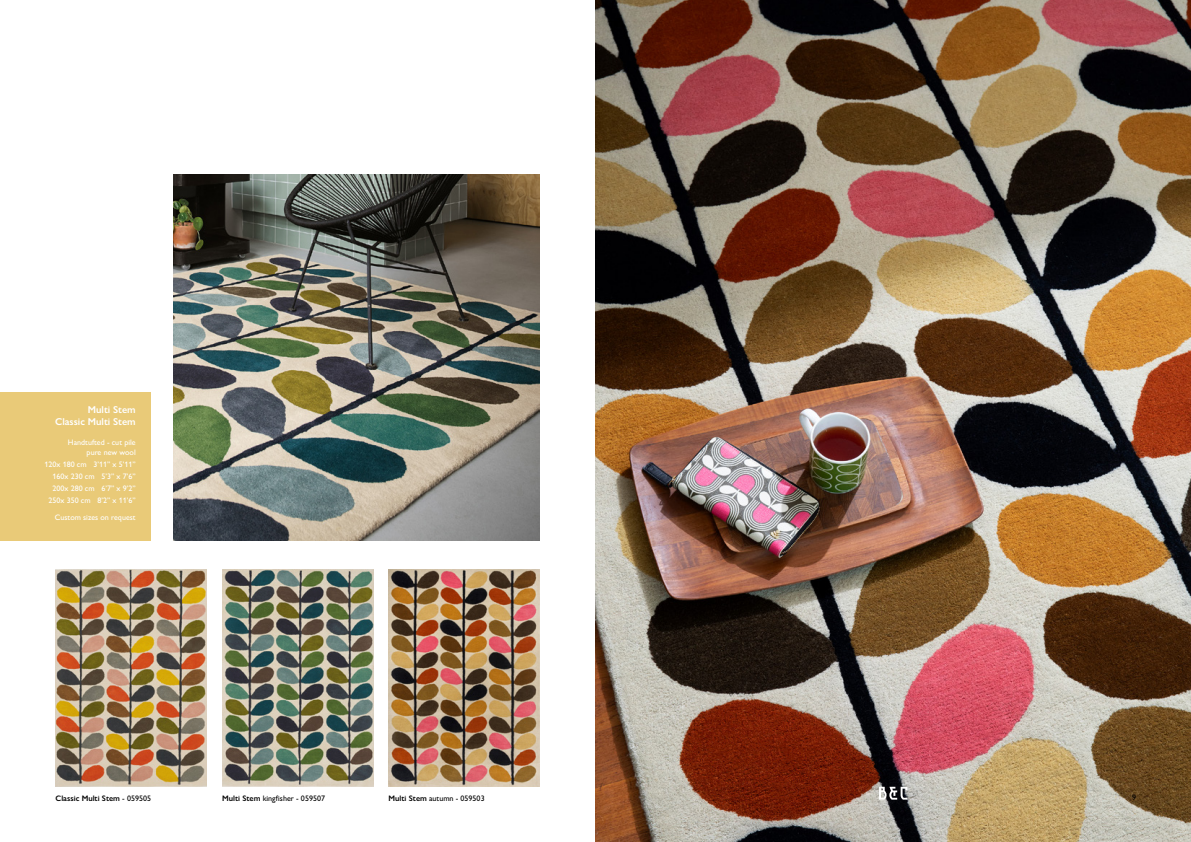
<style>
.page{position:relative;width:1191px;height:842px;background:#fff}
.page>*{position:absolute;margin:0;border:0;box-sizing:border-box;transform-origin:0 0}
.t1{font:600 10px/12px "Gill Sans Nova";color:#fff;text-align:right}
.t2{font:500 8px/12px "Gill Sans Nova";color:#fff;text-align:right}
.t3{font:500 8px "Gill Sans Nova";color:#000}
.t4{font:600 8px "Gill Sans Nova";color:#000}
.s1{font-weight:500}
.s2{font-weight:600}
</style>
<div class="page">
<img style="left:174px;top:175px;width:366px;height:365px">
<img style="left:56px;top:570px;width:151px;height:217px">
<img style="left:222px;top:570px;width:151px;height:217px">
<img style="left:388px;top:570px;width:152px;height:217px">
<div style="left:0;top:392px;width:150px;height:148px;background:#e9ca78"></div>
<img style="left:595px;top:0;width:596px;height:842px">
<svg style="left:879px;top:787px;width:28px;height:13px"></svg>
<p class="t1" style="left:55px;top:404px;width:82px">Multi Stem<br>Classic Multi Stem</p>
<p class="t2" style="left:68px;top:437px;width:69px;line-height:10px">Handtufted - cut pile pure new wool</p>
<p class="t2" style="left:44px;top:458px;width:93px">120x 180 cm 3’11” x 5’11”<br>160x 230 cm 5’3” x 7’6”<br>200x 280 cm 6’7” x 9’2”<br>250x 350 cm 8’2” x 11’6”</p>
<p class="t2" style="left:55px;top:511px;width:82px">Custom sizes on request</p>
<p class="t4" style="left:56px;top:794px;width:97px">Classic Multi Stem <span class="s1">- 059505</span></p>
<p class="t3" style="left:222px;top:794px;width:104px"><span class="s2">Multi Stem</span> kingfisher - 059507</p>
<p class="t3" style="left:388px;top:794px;width:98px"><span class="s2">Multi Stem</span> autumn - 059503</p>
<p class="t3" style="left:1132px;top:792px;width:5px">9</p>
</div>
